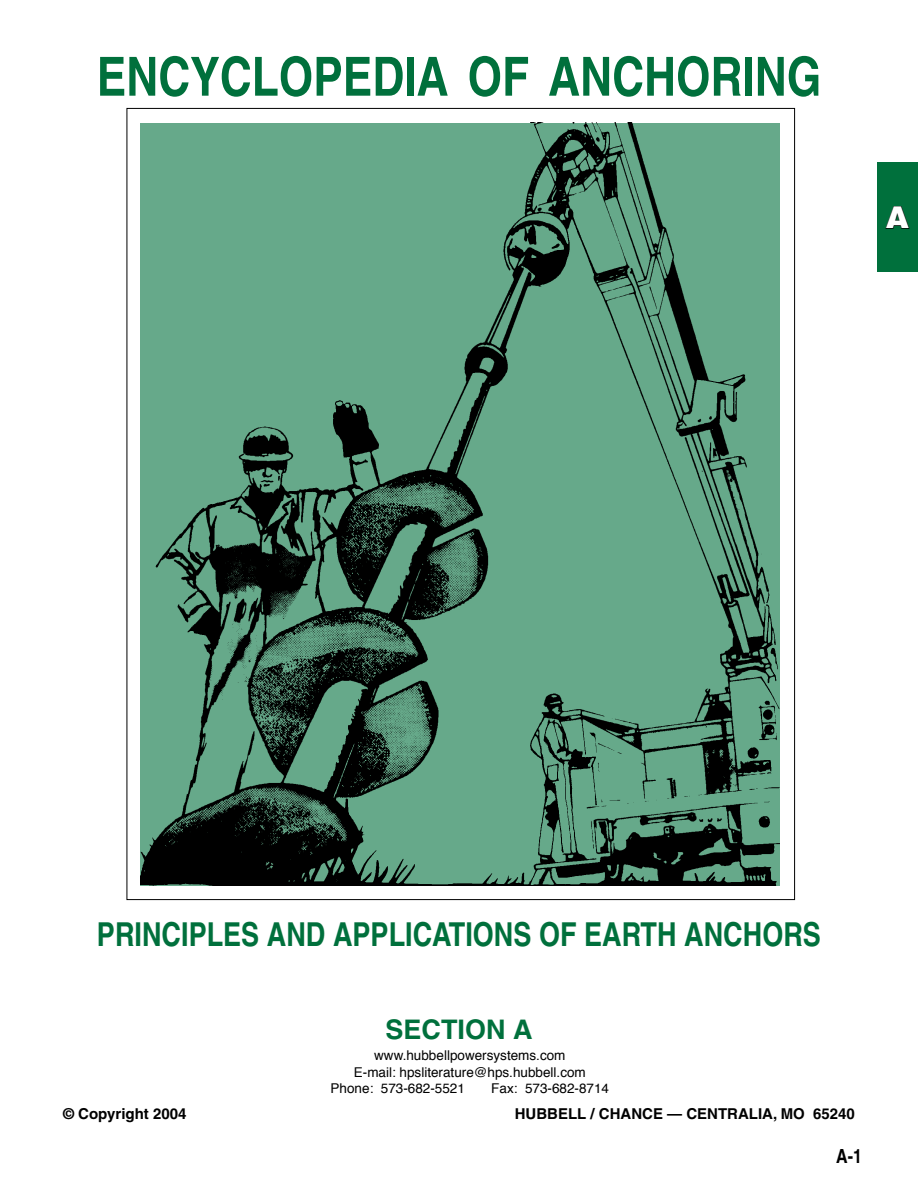
<style>
.page{position:relative;width:918px;height:1188px;background:#fff}
.page>*{position:absolute;margin:0;border:0;box-sizing:border-box;transform-origin:0 0}
.t1{font:700 condensed 54px "Helvetica";color:#00703c}
.t2{font:700 condensed 33px "Helvetica";color:#00703c}
.t3{font:900 30px "Helvetica";color:#fff}
.t4{font:700 27px "Helvetica";color:#00703c}
.t5{font:700 condensed 19.5px "Helvetica";color:#000}
.t6{font:700 15px "Helvetica";color:#000}
.t7{font:13.5px "Helvetica";color:#000}
</style>
<div class="page">
<div style="left:878px;top:162px;width:40px;height:110px;background:#00703c"></div>
<svg style="left:885px;top:206px;width:25px;height:23px"></svg>
<img style="left:140px;top:123px;width:640px;height:762px">
<h1 class="t1" style="left:97px;top:44px;width:726px">ENCYCLOPEDIA OF ANCHORING</h1>
<h3 class="t3" style="left:886px;top:198px;width:25px">A</h3>
<h2 class="t2" style="left:97px;top:914px;width:726px">PRINCIPLES AND APPLICATIONS OF EARTH ANCHORS</h2>
<h3 class="t4" style="left:385px;top:1013px;width:149px">SECTION A</h3>
<p class="t7" style="left:374px;top:1045px;width:193px">www.hubbellpowersystems.com</p>
<p class="t7" style="left:354px;top:1061px;width:234px">E-mail: hpsliterature@hps.hubbell.com</p>
<p class="t7" style="left:331px;top:1078px;width:136px">Phone: 573-682-5521</p>
<p class="t7" style="left:491px;top:1078px;width:119px">Fax: 573-682-8714</p>
<p class="t6" style="left:63px;top:1104px;width:125px">© Copyright 2004</p>
<p class="t6" style="left:515px;top:1104px;width:342px">HUBBELL / CHANCE — CENTRALIA, MO 65240</p>
<h3 class="t5" style="left:836px;top:1144px;width:27px">A-1</h3>
</div>
